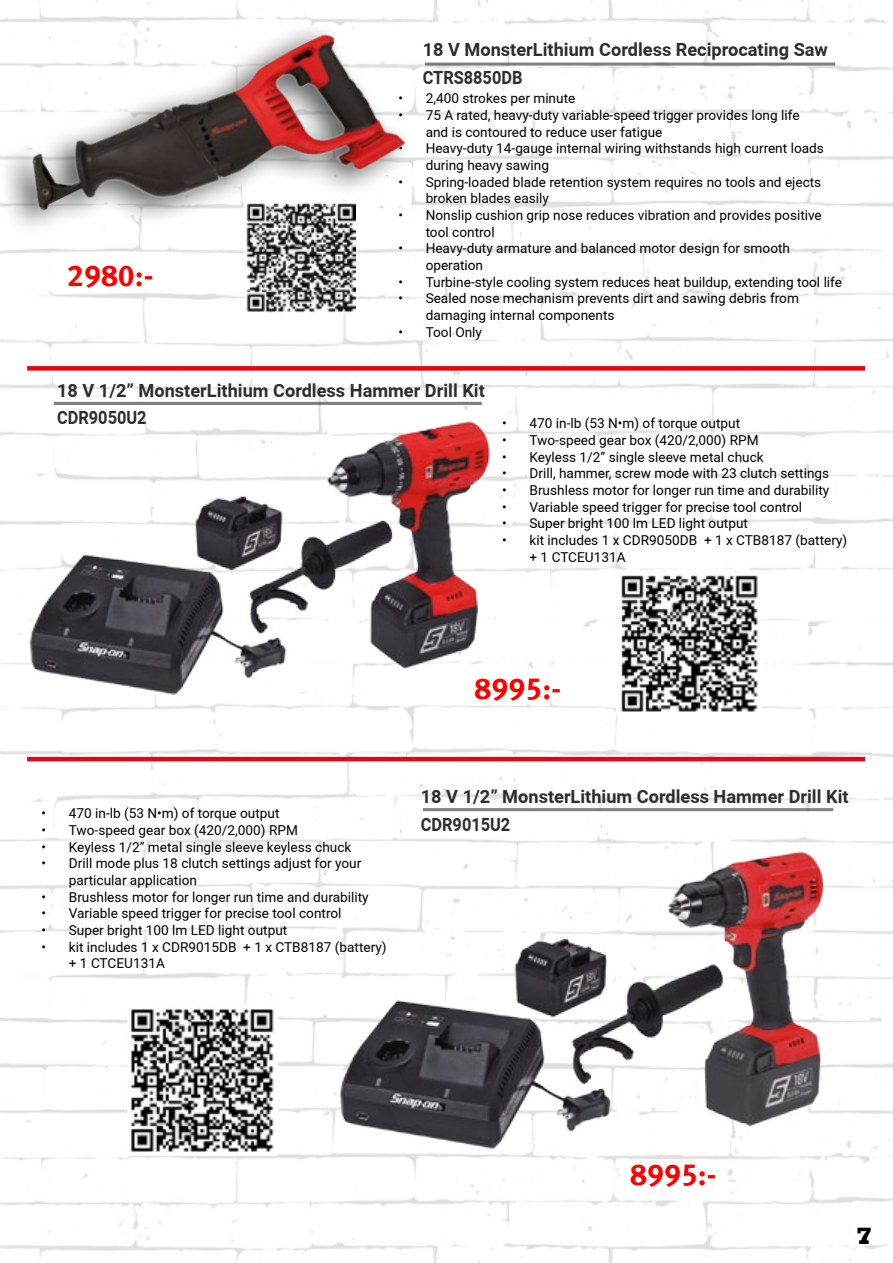
<style>
.page{position:relative;width:893px;height:1263px;background:#fff}
.page>*{position:absolute;margin:0;border:0;box-sizing:border-box;transform-origin:0 0}
.t1{font:30.3px "Meta Bold LF";color:#f00}
.t2{font:800 24.3px "Rockwell";color:#000}
.t3{font:700 18.15px/27.3px "Roboto";color:#2d2d2c}
.t4{font:13.65px/16.6px "Roboto";color:#000}
</style>
<div class="page">
<img style="left:0;top:0;width:893px;height:1263px">
<hr style="left:425px;top:63px;width:410px;height:3px;background:#2d2d2c">
<img style="left:0;top:4px;width:445px;height:294px">
<div style="left:27px;top:366px;width:838px;height:5px;background:#e30613"></div>
<hr style="left:27px;top:757px;width:838px;height:4px;background:#e30613">
<img style="left:244px;top:201px;width:112px;height:112px">
<img style="left:10px;top:387px;width:510px;height:355px">
<img style="left:617px;top:571px;width:144px;height:144px">
<hr style="left:423px;top:808px;width:410px;height:3px;background:#2d2d2c">
<img style="left:318px;top:824px;width:540px;height:376px">
<img style="left:128px;top:1005px;width:150px;height:150px">
<h1 class="t1" style="left:67px;top:257px;width:88px">2980:-</h1>
<h3 class="t3" style="left:423px;top:36px;width:407px">18 V MonsterLithium Cordless Reciprocating Saw<br>CTRS8850DB</h3>
<p class="t4" style="left:398px;top:90px;width:178px">• 2,400 strokes per minute</p>
<p class="t4" style="left:426px;top:107px;width:375px;text-indent:-27px">• 75 A rated, heavy-duty variable-speed trigger provides long life and is contoured to reduce user fatigue</p>
<p class="t4" style="left:426px;top:140px;width:400px;text-indent:-27px">• Heavy-duty 14-gauge internal wiring withstands high current loads during heavy sawing</p>
<p class="t4" style="left:426px;top:173px;width:397px;text-indent:-27px">• Spring-loaded blade retention system requires no tools and ejects broken blades easily</p>
<p class="t4" style="left:426px;top:207px;width:398px;text-indent:-27px">• Nonslip cushion grip nose reduces vibration and provides positive tool control</p>
<p class="t4" style="left:426px;top:240px;width:366px;text-indent:-27px">• Heavy-duty armature and balanced motor design for smooth operation</p>
<p class="t4" style="left:398px;top:273px;width:445px">• Turbine-style cooling system reduces heat buildup, extending tool life</p>
<p class="t4" style="left:426px;top:290px;width:375px;text-indent:-27px">• Sealed nose mechanism prevents dirt and sawing debris from damaging internal components</p>
<p class="t4" style="left:398px;top:323px;width:85px">• Tool Only</p>
<h3 class="t3" style="left:57px;top:377px;width:429px">18 V 1/2” MonsterLithium Cordless Hammer Drill Kit<br>CDR9050U2</h3>
<p class="t4" style="left:502px;top:415px;width:239px">• 470 in-lb (53 N•m) of torque output</p>
<p class="t4" style="left:502px;top:432px;width:258px">• Two-speed gear box (420/2,000) RPM</p>
<p class="t4" style="left:502px;top:449px;width:263px">• Keyless 1/2” single sleeve metal chuck</p>
<p class="t4" style="left:502px;top:465px;width:328px">• Drill, hammer, screw mode with 23 clutch settings</p>
<p class="t4" style="left:502px;top:482px;width:328px">• Brushless motor for longer run time and durability</p>
<p class="t4" style="left:502px;top:499px;width:301px">• Variable speed trigger for precise tool control</p>
<p class="t4" style="left:502px;top:515px;width:247px">• Super bright 100 lm LED light output</p>
<p class="t4" style="left:529px;top:532px;width:319px;text-indent:-27px">• kit includes 1 x CDR9050DB + 1 x CTB8187 (battery) + 1 CTCEU131A</p>
<p class="t4" style="left:42px;top:805px;width:239px">• 470 in-lb (53 N•m) of torque output</p>
<p class="t4" style="left:42px;top:822px;width:258px">• Two-speed gear box (420/2,000) RPM</p>
<p class="t4" style="left:42px;top:838px;width:311px">• Keyless 1/2” metal single sleeve keyless chuck</p>
<p class="t4" style="left:69px;top:855px;width:294px;text-indent:-27px">• Drill mode plus 18 clutch settings adjust for your particular application</p>
<p class="t4" style="left:42px;top:888px;width:328px">• Brushless motor for longer run time and durability</p>
<p class="t4" style="left:42px;top:905px;width:301px">• Variable speed trigger for precise tool control</p>
<p class="t4" style="left:42px;top:922px;width:247px">• Super bright 100 lm LED light output</p>
<p class="t4" style="left:69px;top:938px;width:319px;text-indent:-27px">• kit includes 1 x CDR9015DB + 1 x CTB8187 (battery) + 1 CTCEU131A</p>
<h1 class="t1" style="left:475px;top:670px;width:88px">8995:-</h1>
<h3 class="t3" style="left:421px;top:783px;width:429px">18 V 1/2” MonsterLithium Cordless Hammer Drill Kit<br>CDR9015U2</h3>
<h1 class="t1" style="left:630px;top:1156px;width:88px">8995:-</h1>
<h2 class="t2" style="left:856px;top:1222px;width:18px">7</h2>
</div>
